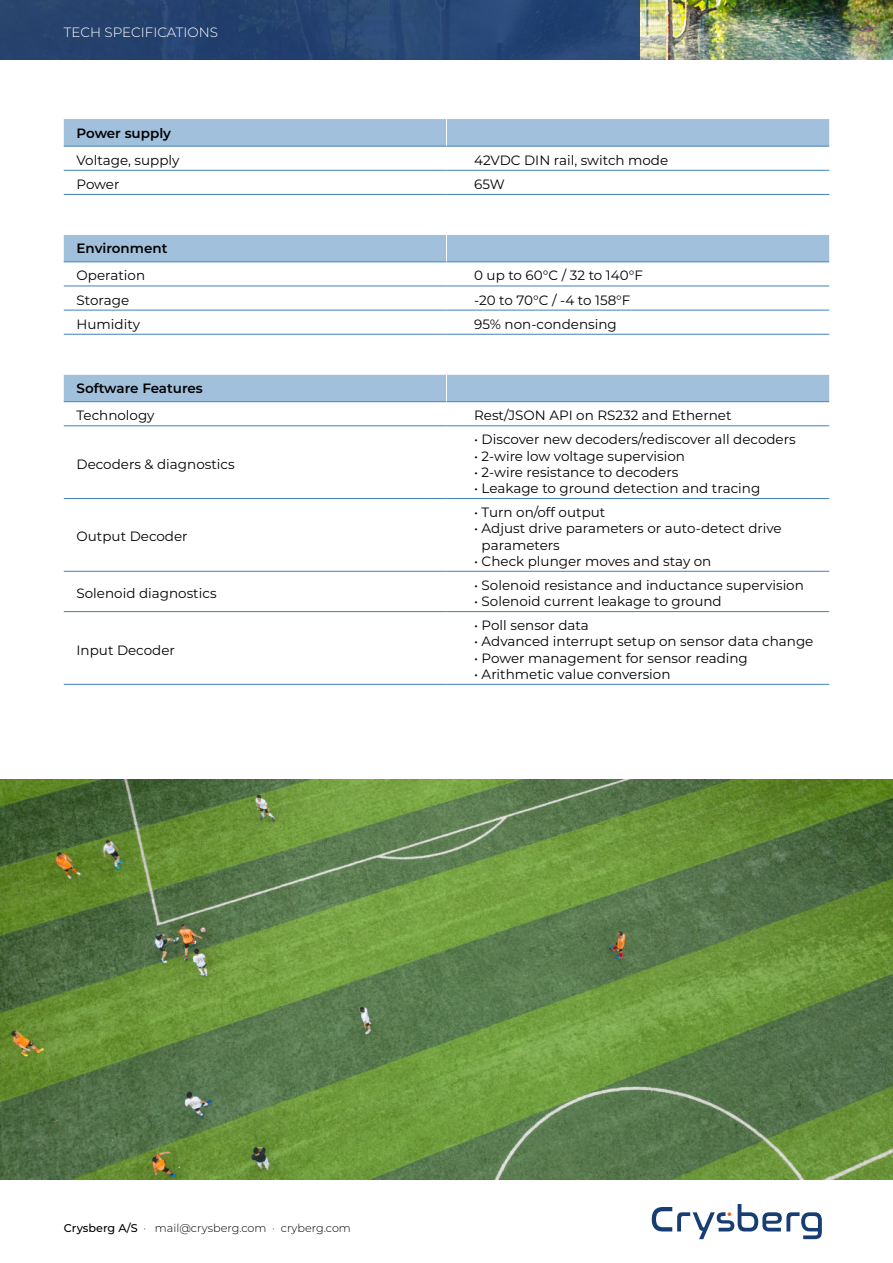
<style>
.page{position:relative;width:893px;height:1263px;background:#fff}
.page>*{position:absolute;margin:0;border:0;box-sizing:border-box;transform-origin:0 0}
.t1{font:13.5px/16.2px "Montserrat";color:#000}
.t2{font:600 13.5px "Montserrat";color:#000}
.t3{font:300 13.5px "Montserrat";color:#fff}
.t4{font:300 11.25px "Montserrat";color:#000}
.s1{font-weight:500}
</style>
<div class="page">
<img style="left:640px;top:0;width:253px;height:60px">
<img style="left:0;top:780px;width:893px;height:399px">
<div style="left:0;top:0;width:640px;height:60px;background:linear-gradient(to right,#26416c,#274877)"></div>
<svg style="left:652px;top:1204px;width:170px;height:35px"></svg>
<div style="left:64px;top:119px;width:765px;height:27px;background:#a1c0dc"></div>
<svg style="left:64px;top:169px;width:765px;height:515px"></svg>
<hr style="left:64px;top:146px;width:382px;height:1px;background:#4380b9">
<hr style="left:446px;top:146px;width:383px;height:1px;background:#4380b9">
<hr style="left:64px;top:170px;width:382px;height:1px;background:#4380b9">
<hr style="left:446px;top:170px;width:383px;height:1px;background:#4380b9">
<hr style="left:64px;top:194px;width:382px;height:1px;background:#4380b9">
<hr style="left:446px;top:194px;width:383px;height:1px;background:#4380b9">
<hr style="left:64px;top:261px;width:382px;height:1px;background:#4380b9">
<hr style="left:446px;top:261px;width:383px;height:1px;background:#4380b9">
<hr style="left:64px;top:286px;width:382px;height:1px;background:#4380b9">
<hr style="left:446px;top:286px;width:383px;height:1px;background:#4380b9">
<hr style="left:64px;top:310px;width:382px;height:1px;background:#4380b9">
<hr style="left:446px;top:310px;width:383px;height:1px;background:#4380b9">
<hr style="left:64px;top:334px;width:382px;height:1px;background:#4380b9">
<hr style="left:446px;top:334px;width:383px;height:1px;background:#4380b9">
<hr style="left:64px;top:401px;width:382px;height:1px;background:#4380b9">
<hr style="left:446px;top:401px;width:383px;height:1px;background:#4380b9">
<hr style="left:64px;top:425px;width:382px;height:1px;background:#4380b9">
<hr style="left:446px;top:425px;width:383px;height:1px;background:#4380b9">
<hr style="left:64px;top:498px;width:382px;height:1px;background:#4380b9">
<hr style="left:446px;top:498px;width:383px;height:1px;background:#4380b9">
<hr style="left:64px;top:571px;width:382px;height:1px;background:#4380b9">
<hr style="left:446px;top:571px;width:383px;height:1px;background:#4380b9">
<hr style="left:64px;top:611px;width:382px;height:1px;background:#4380b9">
<hr style="left:446px;top:611px;width:383px;height:1px;background:#4380b9">
<hr style="left:64px;top:684px;width:382px;height:1px;background:#4380b9">
<hr style="left:446px;top:684px;width:383px;height:1px;background:#4380b9">
<svg style="left:446px;top:119px;width:1px;height:27px"></svg>
<svg style="left:446px;top:235px;width:1px;height:26px"></svg>
<svg style="left:446px;top:375px;width:1px;height:26px"></svg>
<p class="t3" style="left:64px;top:27px;width:156px">TECH SPECIFICATIONS</p>
<p class="t2" style="left:77px;top:126px;width:96px">Power supply</p>
<p class="t1" style="left:77px;top:152px;width:105px">Voltage, supply</p>
<p class="t1" style="left:474px;top:152px;width:196px">42VDC DIN rail, switch mode</p>
<p class="t1" style="left:77px;top:176px;width:45px">Power</p>
<p class="t1" style="left:474px;top:176px;width:32px">65W</p>
<p class="t2" style="left:77px;top:242px;width:93px">Environment</p>
<p class="t1" style="left:77px;top:268px;width:70px">Operation</p>
<p class="t1" style="left:474px;top:268px;width:170px">0 up to 60°C / 32 to 140°F</p>
<p class="t1" style="left:77px;top:292px;width:54px">Storage</p>
<p class="t1" style="left:474px;top:292px;width:158px">-20 to 70°C / -4 to 158°F</p>
<p class="t1" style="left:77px;top:316px;width:65px">Humidity</p>
<p class="t1" style="left:474px;top:316px;width:144px">95% non-condensing</p>
<p class="t2" style="left:77px;top:382px;width:128px">Software Features</p>
<p class="t1" style="left:77px;top:408px;width:80px">Technology</p>
<p class="t1" style="left:474px;top:408px;width:259px">Rest/JSON API on RS232 and Ethernet</p>
<p class="t1" style="left:77px;top:456px;width:160px">Decoders &amp; diagnostics</p>
<p class="t1" style="left:474px;top:432px;width:323px">• Discover new decoders/rediscover all decoders</p>
<p class="t1" style="left:474px;top:448px;width:212px">• 2-wire low voltage supervision</p>
<p class="t1" style="left:474px;top:464px;width:206px">• 2-wire resistance to decoders</p>
<p class="t1" style="left:474px;top:481px;width:288px">• Leakage to ground detection and tracing</p>
<p class="t1" style="left:77px;top:529px;width:113px">Output Decoder</p>
<p class="t1" style="left:77px;top:585px;width:142px">Solenoid diagnostics</p>
<p class="t1" style="left:77px;top:642px;width:100px">Input Decoder</p>
<p class="t1" style="left:474px;top:505px;width:133px">• Turn on/off output</p>
<p class="t1" style="left:482px;top:521px;width:302px;text-indent:-8px">• Adjust drive parameters or auto-detect drive parameters</p>
<p class="t1" style="left:474px;top:553px;width:239px">• Check plunger moves and stay on</p>
<p class="t1" style="left:474px;top:577px;width:331px">• Solenoid resistance and inductance supervision</p>
<p class="t1" style="left:474px;top:594px;width:249px">• Solenoid current leakage to ground</p>
<p class="t1" style="left:474px;top:618px;width:116px">• Poll sensor data</p>
<p class="t1" style="left:474px;top:634px;width:341px">• Advanced interrupt setup on sensor data change</p>
<p class="t1" style="left:474px;top:650px;width:275px">• Power management for sensor reading</p>
<p class="t1" style="left:474px;top:666px;width:198px">• Arithmetic value conversion</p>
<p class="t4" style="left:64px;top:1223px;width:289px"><span class="s1">Crysberg A/S</span> · mail@crysberg.com · cryberg.com</p>
</div>
